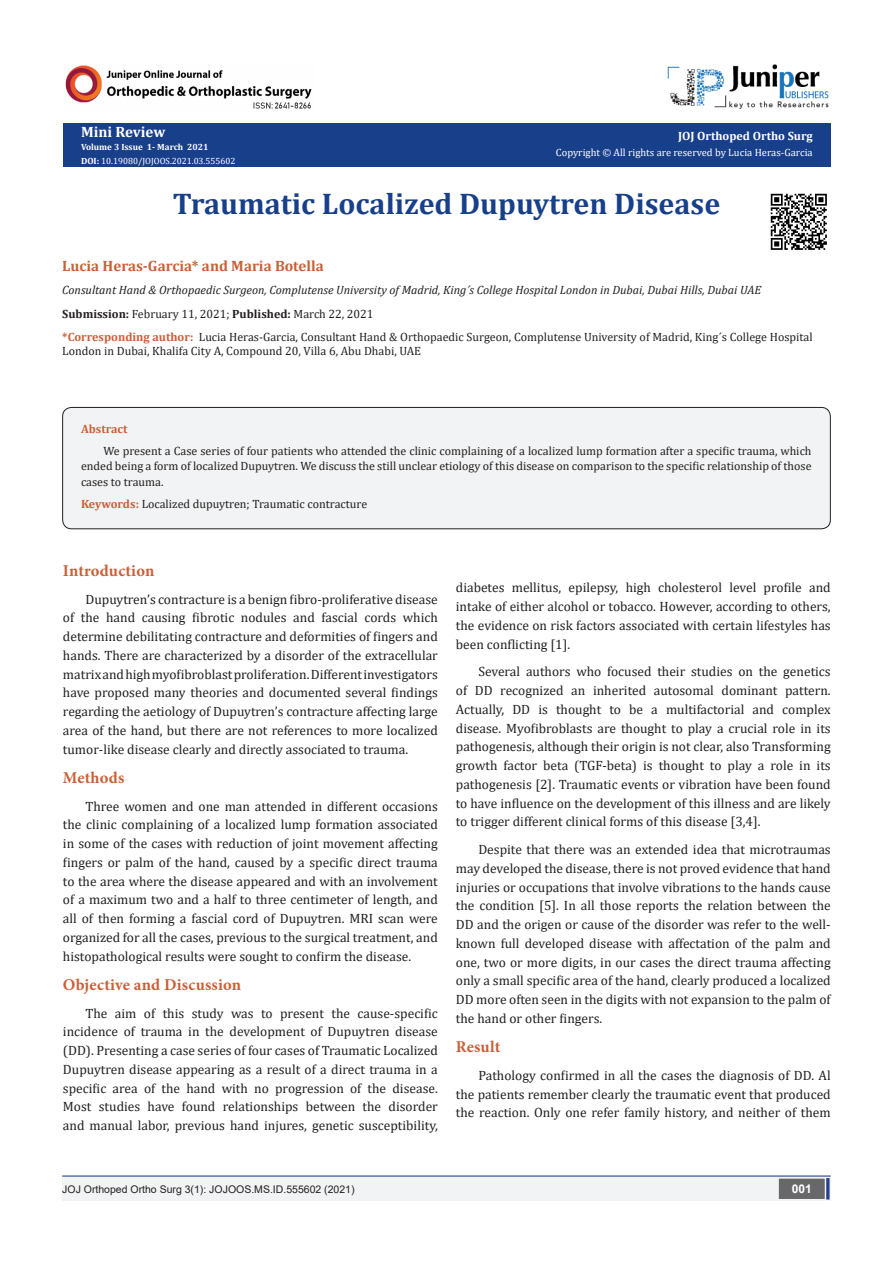
<style>
.page{position:relative;width:893px;height:1263px;background:#fff}
.page>*{position:absolute;margin:0;border:0;box-sizing:border-box;transform-origin:0 0}
.t1{font:700 30px "Cambria";color:#183f89}
.t2{font:700 16.5px "Minion Pro";letter-spacing:.01em;color:#ca5f37}
.t3{font:700 15px "Cambria";color:#ca5f37}
.t4{font:700 15px "Cambria";color:#fff}
.t5{font:13.5px/18.8px "Cambria";color:#231f20;text-align:justify}
.t6{font:12px/15.8px "Cambria";color:#231f20}
.t7{font:italic 12px "Cambria";color:#231f20}
.t8{font:700 12px "Cambria";color:#fff}
.t9{font:700 12px "Cambria";color:#ca5f37}
.t10{font:700 12px "Arial";color:#fff}
.t11{font:10.5px "Arial";color:#231f20}
.t12{font:10.5px "Cambria";color:#fff}
.t13{font:9px "Cambria";color:#fff}
.t14{font:700 9px "Cambria";color:#fff}
.s1{font-weight:700}
.s2{font-weight:700;color:#ca5f37}
</style>
<div class="page">
<div style="left:63px;top:123px;width:768px;height:43px;background:#183f89"></div>
<hr style="left:62px;top:1175px;width:769px;height:1px;background:#253f8e">
<div style="left:62px;top:1177px;width:494px;height:24px;background:#f2f3f4"></div>
<div style="left:510px;top:1177px;width:321px;height:24px;background:#f2f3f4"></div>
<div style="left:780px;top:1179px;width:44px;height:19px;background:#68676a"></div>
<div style="left:779px;top:1178px;width:46px;height:21px;border:2px solid #68676a"></div>
<div style="left:826px;top:1178px;width:3px;height:21px;background:#253f8e;border:2px solid #253f8e"></div>
<img style="left:667px;top:64px;width:162px;height:45px">
<img style="left:65px;top:65px;width:247px;height:44px">
<img style="left:770px;top:193px;width:57px;height:57px">
<div style="left:63px;top:407px;width:767px;height:122px;background:#f2f3f4;border-radius:9px"></div>
<div style="left:62px;top:407px;width:769px;height:122px;border:1px solid #231f20;border-radius:9px"></div>
<p class="t4" style="left:81px;top:121px;width:86px">Mini Review</p>
<p class="t14" style="left:81px;top:141px;width:129px">Volume 3 Issue 1- March 2021</p>
<p class="t13" style="left:81px;top:156px;width:156px"><span class="s1">DOI:</span> 10.19080/JOJOOS.2021.03.555602</p>
<p class="t8" style="left:678px;top:127px;width:136px">JOJ Orthoped Ortho Surg</p>
<p class="t12" style="left:556px;top:146px;width:258px">Copyright © All rights are reserved by Lucia Heras-Garcia</p>
<p class="t1" style="left:173px;top:183px;width:549px">Traumatic Localized Dupuytren Disease</p>
<p class="t3" style="left:62px;top:255px;width:263px">Lucia Heras-Garcia* and Maria Botella</p>
<p class="t7" style="left:62px;top:282px;width:700px">Consultant Hand &amp; Orthopaedic Surgeon, Complutense University of Madrid, King´s College Hospital London in Dubai, Dubai Hills, Dubai UAE</p>
<p class="t6" style="left:62px;top:306px;width:313px"><span class="s1">Submission:</span> February 11, 2021; <span class="s1">Published:</span> March 22, 2021</p>
<p class="t6" style="left:62px;top:330px;width:752px;line-height:14.4px"><span class="s2">*Corresponding author:</span> Lucia Heras-Garcia, Consultant Hand &amp; Orthopaedic Surgeon, Complutense University of Madrid, King´s College Hospital<br>London in Dubai, Khalifa City A, Compound 20, Villa 6, Abu Dhabi, UAE</p>
<p class="t9" style="left:81px;top:420px;width:48px">Abstract</p>
<p class="t6" style="left:81px;top:443px;width:732px;text-align:justify;text-indent:22px">We present a Case series of four patients who attended the clinic complaining of a localized lump formation after a specific trauma, which ended being a form of localized Dupuytren. We discuss the still unclear etiology of this disease on comparison to the specific relationship of those cases to trauma.</p>
<p class="t6" style="left:81px;top:496px;width:288px"><span class="s2">Keywords:</span> Localized dupuytren; Traumatic contracture</p>
<p class="t2" style="left:63px;top:559px;width:93px">Introduction</p>
<p class="t5" style="left:63px;top:590px;width:376px;text-indent:22px">Dupuytren’s contracture is a benign fibro-proliferative disease of the hand causing fibrotic nodules and fascial cords which determine debilitating contracture and deformities of fingers and hands. There are characterized by a disorder of the extracellular matrix and high myofibroblast proliferation. Different investigators have proposed many theories and documented several findings regarding the aetiology of Dupuytren’s contracture affecting large area of the hand, but there are not references to more localized tumor-like disease clearly and directly associated to trauma.</p>
<p class="t2" style="left:63px;top:766px;width:63px">Methods</p>
<p class="t5" style="left:63px;top:797px;width:376px;text-indent:22px">Three women and one man attended in different occasions the clinic complaining of a localized lump formation associated in some of the cases with reduction of joint movement affecting fingers or palm of the hand, caused by a specific direct trauma to the area where the disease appeared and with an involvement of a maximum two and a half to three centimeter of length, and all of then forming a fascial cord of Dupuytren. MRI scan were organized for all the cases, previous to the surgical treatment, and histopathological results were sought to confirm the disease.</p>
<p class="t2" style="left:63px;top:973px;width:180px">Objective and Discussion</p>
<p class="t5" style="left:63px;top:1004px;width:376px;text-indent:22px">The aim of this study was to present the cause-specific incidence of trauma in the development of Dupuytren disease (DD). Presenting a case series of four cases of Traumatic Localized Dupuytren disease appearing as a result of a direct trauma in a specific area of the hand with no progression of the disease.<br>Most studies have found relationships between the disorder and manual labor, previous hand injures, genetic susceptibility,</p>
<p class="t5" style="left:456px;top:578px;width:376px">diabetes mellitus, epilepsy, high cholesterol level profile and intake of either alcohol or tobacco. However, according to others, the evidence on risk factors associated with certain lifestyles has been conflicting [1].</p>
<p class="t5" style="left:456px;top:662px;width:376px;text-indent:22px">Several authors who focused their studies on the genetics of DD recognized an inherited autosomal dominant pattern.<br>Actually, DD is thought to be a multifactorial and complex disease. Myofibroblasts are thought to play a crucial role in its pathogenesis, although their origin is not clear, also Transforming growth factor beta (TGF-beta) is thought to play a role in its pathogenesis [2]. Traumatic events or vibration have been found to have influence on the development of this illness and are likely to trigger different clinical forms of this disease [3,4].</p>
<p class="t5" style="left:456px;top:840px;width:376px;text-indent:22px">Despite that there was an extended idea that microtraumas may developed the disease, there is not proved evidence that hand injuries or occupations that involve vibrations to the hands cause the condition [5]. In all those reports the relation between the DD and the origen or cause of the disorder was refer to the well&shy;known full developed disease with affectation of the palm and one, two or more digits, in our cases the direct trauma affecting only a small specific area of the hand, clearly produced a localized DD more often seen in the digits with not expansion to the palm of the hand or other fingers.</p>
<p class="t2" style="left:456px;top:1035px;width:46px">Result</p>
<p class="t5" style="left:456px;top:1066px;width:376px;text-indent:22px">Pathology confirmed in all the cases the diagnosis of DD. Al the patients remember clearly the traumatic event that produced the reaction. Only one refer family history, and neither of them</p>
<p class="t11" style="left:62px;top:1182px;width:294px">JOJ Orthoped Ortho Surg 3(1): JOJOOS.MS.ID.555602 (2021)</p>
<p class="t10" style="left:792px;top:1180px;width:22px">001</p>
</div>
